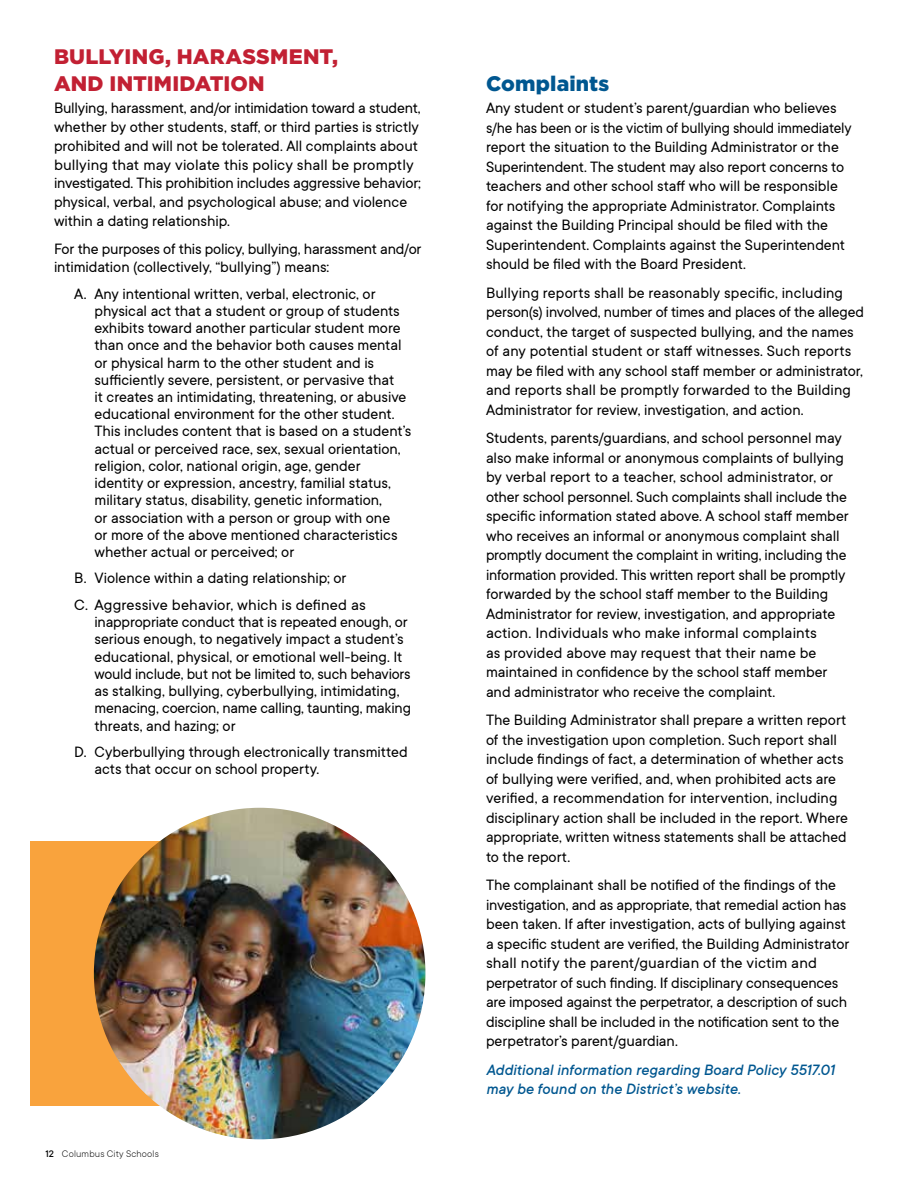
<style>
.page{position:relative;width:918px;height:1188px;background:#fff}
.page>*{position:absolute;margin:0;border:0;box-sizing:border-box;transform-origin:0 0}
.t1{font:900 21px/27px "Gotham";letter-spacing:.01em;color:#c22033}
.t2{font:900 21px "Gotham";letter-spacing:.005em;color:#005790}
.t3{font:16.5px/19.5px "TT Commons";letter-spacing:-.005em;color:#000}
.t4{font:italic 500 16.5px/19.5px "TT Commons";color:#005790}
.t5{font:300 10.5px "TT Commons";letter-spacing:.015em;color:#000}
.s1{font-weight:500}
</style>
<div class="page">
<div style="left:30px;top:841px;width:221px;height:265px;background:#f9a33d"></div>
<img style="left:94px;top:808px;width:331px;height:331px;border-radius:166px">
<p class="t1" style="left:54px;top:43px;width:286px">BULLYING, HARASSMENT,<br>AND INTIMIDATION</p>
<p class="t3" style="left:54px;top:99px;width:369px;line-height:18.8px">Bullying, harassment, and/or intimidation toward a student, whether by other students, staff, or third parties is strictly prohibited and will not be tolerated. All complaints about bullying that may violate this policy shall be promptly investigated. This prohibition includes aggressive behavior; physical, verbal, and psychological abuse; and violence within a dating relationship.</p>
<p class="t3" style="left:54px;top:239px;width:369px;line-height:18.8px">For the purposes of this policy, bullying, harassment and/or intimidation (collectively, “bullying”) means:</p>
<p class="t3" style="left:94px;top:285px;width:318px;line-height:17.2px;text-indent:-20px">A. Any intentional written, verbal, electronic, or physical act that a student or group of students exhibits toward another particular student more than once and the behavior both causes mental or physical harm to the other student and is sufficiently severe, persistent, or pervasive that<br>it creates an intimidating, threatening, or abusive educational environment for the other student.<br>This includes content that is based on a student’s actual or perceived race, sex, sexual orientation, religion, color, national origin, age, gender identity or expression, ancestry, familial status, military status, disability, genetic information,<br>or association with a person or group with one<br>or more of the above mentioned characteristics whether actual or perceived; or</p>
<p class="t3" style="left:74px;top:565px;width:293px;line-height:26.4px">B. Violence within a dating relationship; or<br>C. Aggressive behavior, which is defined as</p>
<p class="t3" style="left:94px;top:614px;width:318px;line-height:17.2px">inappropriate conduct that is repeated enough, or serious enough, to negatively impact a student’s educational, physical, or emotional well-being. It would include, but not be limited to, such behaviors as stalking, bullying, cyberbullying, intimidating, menacing, coercion, name calling, taunting, making threats, and hazing; or</p>
<p class="t3" style="left:95px;top:743px;width:315px;line-height:17.2px;text-indent:-20px">D. Cyberbullying through electronically transmitted acts that occur on school property.</p>
<p class="t5" style="left:45px;top:1148px;width:115px"><span class="s1">12</span> Columbus City Schools</p>
<p class="t2" style="left:486px;top:69px;width:125px">Complaints</p>
<p class="t3" style="left:486px;top:99px;width:367px">Any student or student’s parent/guardian who believes s/he has been or is the victim of bullying should immediately report the situation to the Building Administrator or the Superintendent. The student may also report concerns to teachers and other school staff who will be responsible for notifying the appropriate Administrator. Complaints against the Building Principal should be filed with the Superintendent. Complaints against the Superintendent should be filed with the Board President.</p>
<p class="t3" style="left:486px;top:283px;width:379px">Bullying reports shall be reasonably specific, including person(s) involved, number of times and places of the alleged conduct, the target of suspected bullying, and the names of any potential student or staff witnesses. Such reports may be filed with any school staff member or administrator, and reports shall be promptly forwarded to the Building Administrator for review, investigation, and action.</p>
<p class="t3" style="left:486px;top:429px;width:364px">Students, parents/guardians, and school personnel may also make informal or anonymous complaints of bullying by verbal report to a teacher, school administrator, or other school personnel. Such complaints shall include the specific information stated above. A school staff member who receives an informal or anonymous complaint shall promptly document the complaint in writing, including the information provided. This written report shall be promptly forwarded by the school staff member to the Building Administrator for review, investigation, and appropriate action. Individuals who make informal complaints<br>as provided above may request that their name be maintained in confidence by the school staff member and administrator who receive the complaint.</p>
<p class="t3" style="left:486px;top:711px;width:363px">The Building Administrator shall prepare a written report of the investigation upon completion. Such report shall include findings of fact, a determination of whether acts of bullying were verified, and, when prohibited acts are verified, a recommendation for intervention, including disciplinary action shall be included in the report. Where appropriate, written witness statements shall be attached to the report.</p>
<p class="t3" style="left:486px;top:876px;width:365px">The complainant shall be notified of the findings of the investigation, and as appropriate, that remedial action has been taken. If after investigation, acts of bullying against a specific student are verified, the Building Administrator shall notify the parent/guardian of the victim and perpetrator of such finding. If disciplinary consequences are imposed against the perpetrator, a description of such discipline shall be included in the notification sent to the perpetrator’s parent/guardian.</p>
<p class="t4" style="left:486px;top:1060px;width:350px">Additional information regarding Board Policy 5517.01 may be found on the District’s website.</p>
</div>
